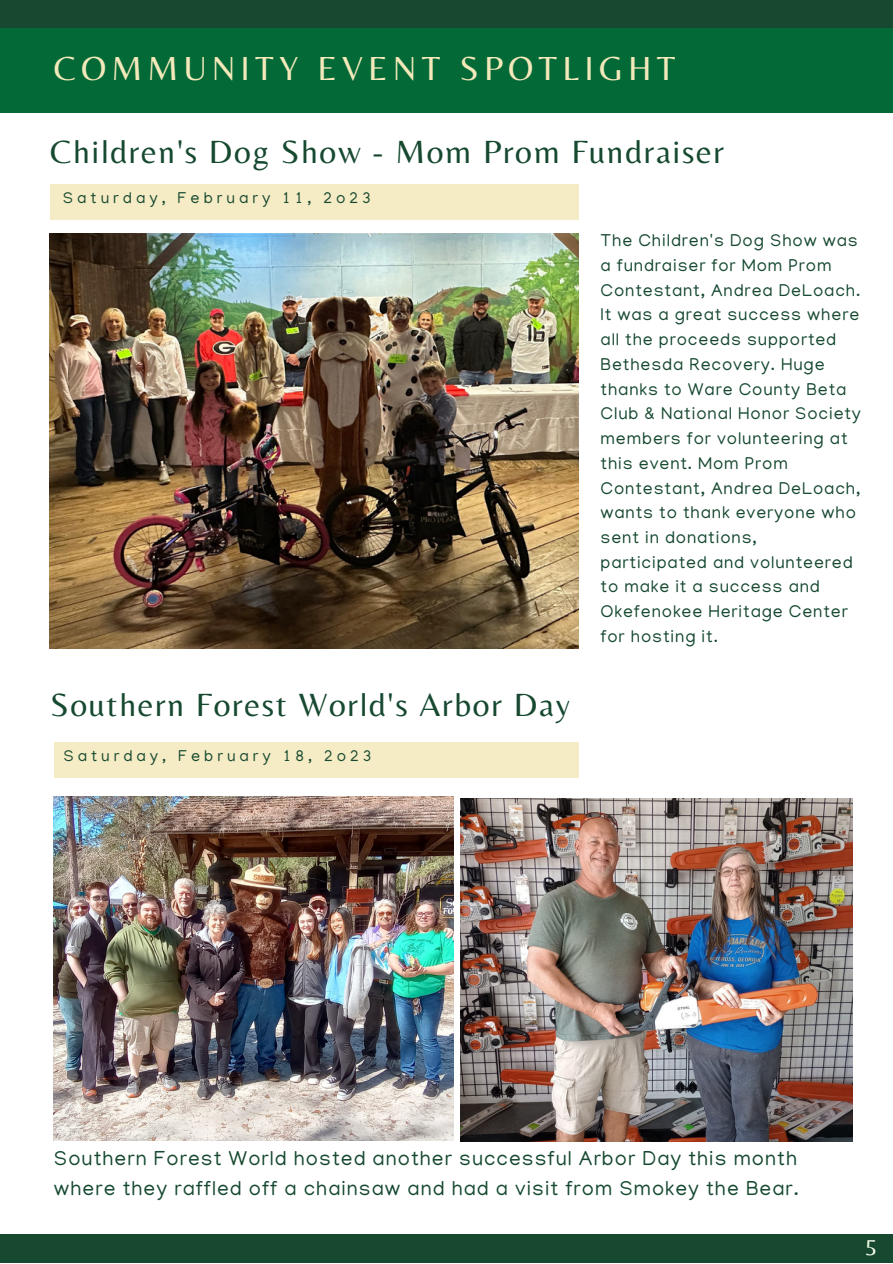
<style>
.page{position:relative;width:893px;height:1264px;background:#fff}
.page>*{position:absolute;margin:0;border:0;box-sizing:border-box;transform-origin:0 0}
.t1{font:34.65px "Belleza";letter-spacing:.15em;color:#f4e9bb}
.t2{font:33.45px "Belleza";letter-spacing:.05em;color:#164930}
.t3{font:22.8px "Belleza";color:#f9ffed}
.t4{font:20.7px/30px "Manjari";letter-spacing:.05em;color:#164930}
.t5{font:17.55px/24.8px "Manjari";letter-spacing:.05em;color:#164930}
.t6{font:16.05px "Manjari";letter-spacing:.25em;color:#164930}
</style>
<div class="page">
<div style="left:0;top:8px;width:892px;height:104px;background:#036a37"></div>
<div style="left:0;top:0;width:892px;height:27px;background:#164930"></div>
<div style="left:0;top:1234px;width:892px;height:28px;background:#164930"></div>
<div style="left:50px;top:183px;width:528px;height:36px;background:#f5ebc4"></div>
<img style="left:50px;top:233px;width:528px;height:415px">
<div style="left:54px;top:742px;width:524px;height:36px;background:#f5ebc4"></div>
<img style="left:461px;top:798px;width:391px;height:343px">
<img style="left:54px;top:796px;width:399px;height:344px">
<p class="t1" style="left:54px;top:48px;width:622px">COMMUNITY EVENT SPOTLIGHT</p>
<p class="t2" style="left:50px;top:132px;width:675px">Children's Dog Show - Mom Prom Fundraiser</p>
<p class="t6" style="left:63px;top:191px;width:309px">Saturday, February 11, 2o23</p>
<p class="t2" style="left:50px;top:684px;width:521px">Southern Forest World's Arbor Day</p>
<p class="t6" style="left:63px;top:749px;width:309px">Saturday, February 18, 2o23</p>
<p class="t5" style="left:600px;top:230px;width:262px">The Children's Dog Show was a fundraiser for Mom Prom<br>Contestant, Andrea DeLoach.<br>It was a great success where all the proceeds supported<br>Bethesda Recovery. Huge thanks to Ware County Beta<br>Club &amp; National Honor Society members for volunteering at this event. Mom Prom<br>Contestant, Andrea DeLoach, wants to thank everyone who sent in donations, participated and volunteered to make it a success and<br>Okefenokee Heritage Center for hosting it.</p>
<p class="t4" style="left:54px;top:1145px;width:746px">Southern Forest World hosted another successful Arbor Day this month where they raffled off a chainsaw and had a visit from Smokey the Bear.</p>
<p class="t3" style="left:865px;top:1231px;width:13px">5</p>
</div>
